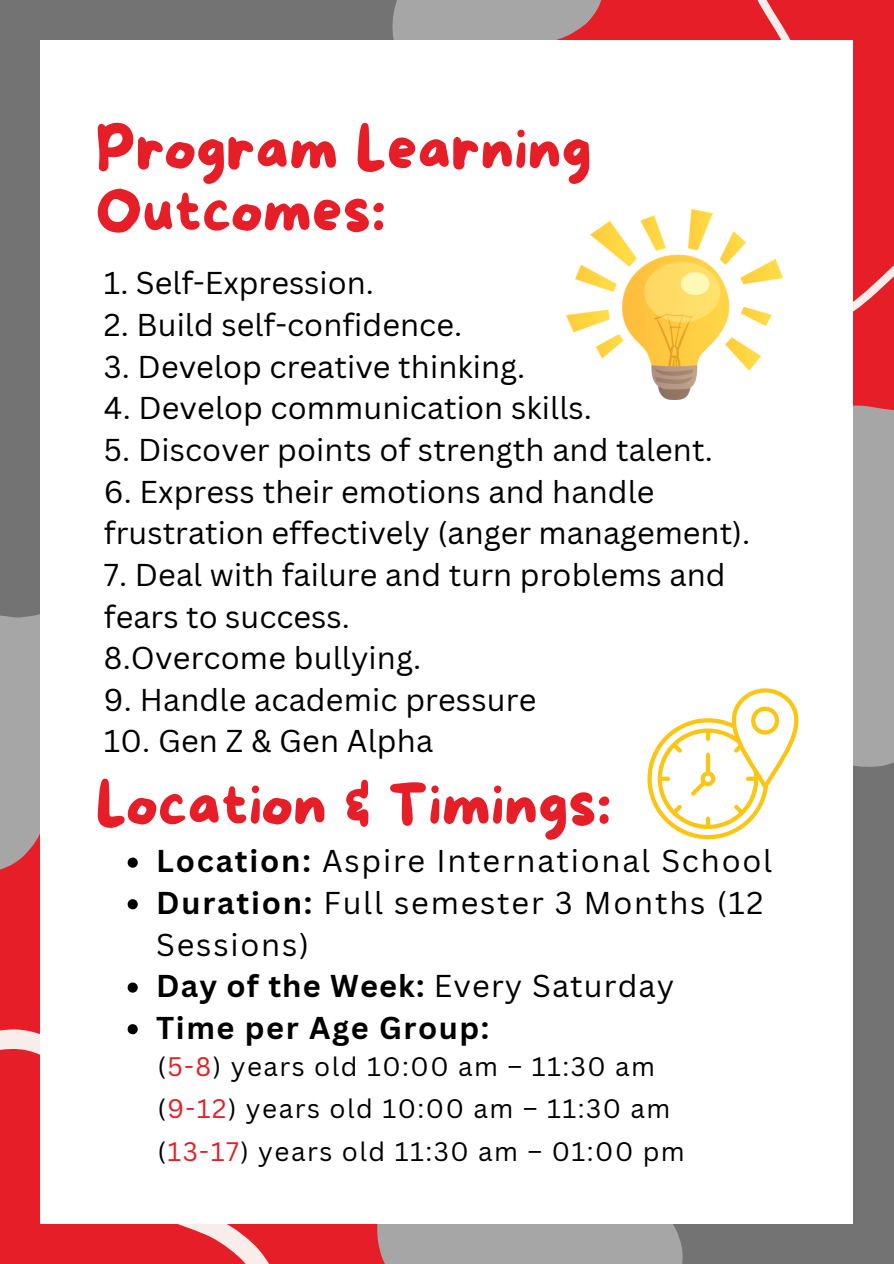
<style>
.page{position:relative;width:894px;height:1264px;background:#fff}
.page>*{position:absolute;margin:0;border:0;box-sizing:border-box;transform-origin:0 0}
.t1{font:60px/62.1px "More Sugar";color:#e61e27}
.t2{font:30.75px/41.7px "Canva Sans";letter-spacing:.005em;color:#000}
.t3{font:30.75px/41.7px "Canva Sans";letter-spacing:.06em;color:#000}
.t4{font:700 30.75px "Canva Sans";letter-spacing:.05em;color:#000}
.t5{font:26.1px "Canva Sans";letter-spacing:.06em;color:#000}
.s1{font-weight:700}
.s2{font-weight:400}
.s3{color:#e61e27}
</style>
<div class="page">
<div style="left:0;top:0;width:893px;height:1263px;background:#737373"></div>
<svg style="left:853px;top:326px;width:40px;height:441px;background:#b18c8e"></svg>
<svg style="left:392px;top:0;width:274px;height:40px;background:#b87e80"></svg>
<div style="left:723px;top:0;width:170px;height:326px;background:#e61e27"></div>
<svg style="left:0;top:614px;width:40px;height:299px;background:#b18c8d"></svg>
<svg style="left:321px;top:1223px;width:402px;height:40px;background:#ac8f90"></svg>
<svg style="left:0;top:1029px;width:284px;height:234px;background:#e8373e"></svg>
<div style="left:40px;top:40px;width:813px;height:1183px;background:#fff"></div>
<img style="left:566px;top:209px;width:216px;height:190px">
<svg style="left:647px;top:688px;width:151px;height:151px"></svg>
<svg style="left:128px;top:857px;width:10px;height:10px"></svg>
<svg style="left:128px;top:899px;width:10px;height:10px"></svg>
<svg style="left:128px;top:982px;width:10px;height:10px"></svg>
<svg style="left:128px;top:1024px;width:10px;height:10px"></svg>
<p class="t1" style="left:95px;top:121px;width:497px">Program Learning<br>Outcomes:</p>
<p class="t2" style="left:104px;top:261px;width:271px">1. Self-Expression.</p>
<p class="t2" style="left:104px;top:303px;width:359px">2. Build self-confidence.</p>
<p class="t2" style="left:104px;top:345px;width:423px">3. Develop creative thinking.</p>
<p class="t2" style="left:104px;top:386px;width:489px">4. Develop communication skills.</p>
<p class="t2" style="left:104px;top:428px;width:610px">5. Discover points of strength and talent.</p>
<p class="t2" style="left:104px;top:470px;width:647px">6. Express their emotions and handle frustration effectively (anger management).</p>
<p class="t2" style="left:104px;top:553px;width:623px">7. Deal with failure and turn problems and fears to success.<br>8.Overcome bullying.</p>
<p class="t2" style="left:104px;top:678px;width:434px">9. Handle academic pressure</p>
<p class="t2" style="left:104px;top:719px;width:330px">10. Gen Z &amp; Gen Alpha</p>
<p class="t1" style="left:95px;top:776px;width:517px">Location &amp; Timings:</p>
<p class="t3" style="left:156px;top:839px;width:617px"><span class="s1">Location:</span> Aspire International School</p>
<p class="t3" style="left:156px;top:881px;width:608px"><span class="s1">Duration:</span> Full semester 3 Months (12<br>Sessions)</p>
<h1 class="t4" style="left:156px;top:964px;width:519px">Day of the Week: <span class="s2">Every Saturday</span></h1>
<p class="t4" style="left:156px;top:1005px;width:334px">Time per Age Group:</p>
<h2 class="t5" style="left:157px;top:1047px;width:499px">(<span class="s3">5-8</span>) years old 10:00 am – 11:30 am</h2>
<p class="t5" style="left:157px;top:1090px;width:514px">(<span class="s3">9-12</span>) years old 10:00 am – 11:30 am</p>
<h1 class="t5" style="left:157px;top:1133px;width:529px">(<span class="s3">13-17</span>) years old 11:30 am – 01:00 pm</h1>
</div>
